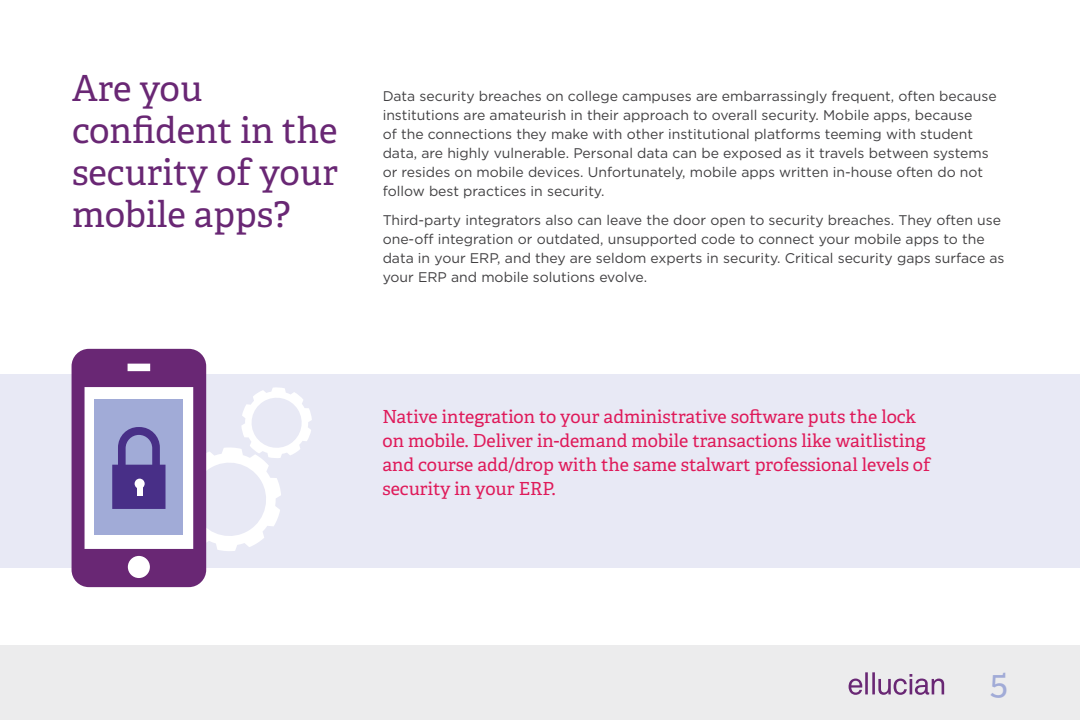
<style>
.page{position:relative;width:1080px;height:720px;background:#fff}
.page>*{position:absolute;margin:0;border:0;box-sizing:border-box;transform-origin:0 0}
.t1{font:36px/42px "Adelle";color:#692774}
.t2{font:35px "Adelle";color:#a1abd7}
.t3{font:18px/24px "Adelle";color:#df1a5a}
.t4{font:14px/19px "Gotham HTF";color:#414042}
</style>
<div class="page">
<div style="left:0;top:374px;width:1080px;height:193px;background:#e8e9f5"></div>
<svg style="left:206px;top:387px;width:106px;height:165px"></svg>
<svg style="left:72px;top:349px;width:134px;height:238px;fill:#692774"></svg>
<div style="left:95px;top:399px;width:88px;height:136px;background:#a1abd7"></div>
<svg style="left:112px;top:427px;width:54px;height:82px"></svg>
<div style="left:135px;top:479px;width:10px;height:10px;background:#fff;border-radius:50%"></div>
<div style="left:137px;top:484px;width:5px;height:12px;background:#fff"></div>
<div style="left:0;top:645px;width:1080px;height:75px;background:#ececed"></div>
<svg style="left:849px;top:672px;width:95px;height:23px"></svg>
<h1 class="t1" style="left:72px;top:65px;width:268px">Are you confident in the security of your mobile apps?</h1>
<p class="t4" style="left:383px;top:86px;width:616px">Data security breaches on college campuses are embarrassingly frequent, often because institutions are amateurish in their approach to overall security. Mobile apps, because<br>of the connections they make with other institutional platforms teeming with student data, are highly vulnerable. Personal data can be exposed as it travels between systems or resides on mobile devices. Unfortunately, mobile apps written in-house often do not follow best practices in security.</p>
<p class="t4" style="left:383px;top:210px;width:623px">Third-party integrators also can leave the door open to security breaches. They often use one-off integration or outdated, unsupported code to connect your mobile apps to the data in your ERP, and they are seldom experts in security. Critical security gaps surface as your ERP and mobile solutions evolve.</p>
<p class="t3" style="left:382px;top:403px;width:549px">Native integration to your administrative software puts the lock on mobile. Deliver in-demand mobile transactions like waitlisting and course add/drop with the same stalwart professional levels of security in your ERP.</p>
<h2 class="t2" style="left:990px;top:657px;width:19px">5</h2>
</div>
